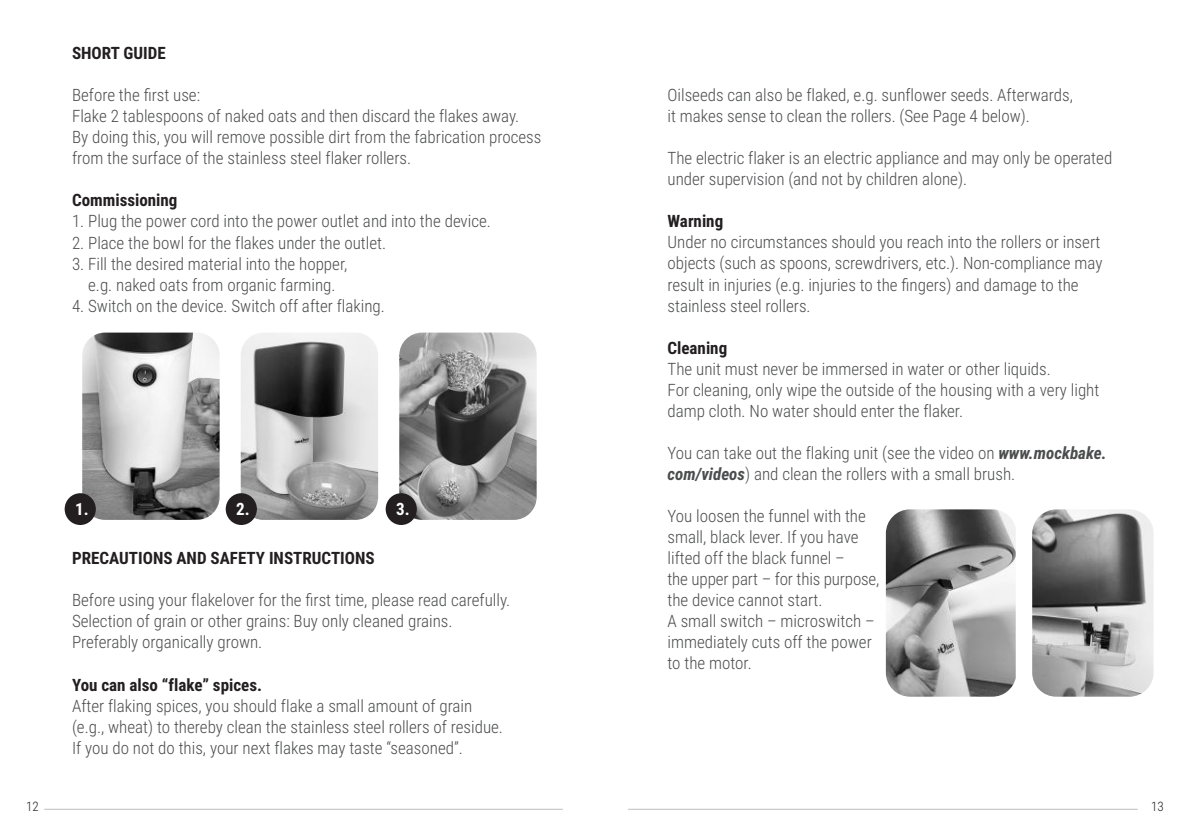
<style>
.page{position:relative;width:1191px;height:840px;background:#fff}
.page>*{position:absolute;margin:0;border:0;box-sizing:border-box;transform-origin:0 0}
.t1{font:300 17px/21px "Roboto Condensed";color:#4b4c4d}
.t2{font:700 17px "Roboto Condensed";color:#231f20}
.t3{font:700 17px "Roboto Condensed";color:#fff}
.t4{font:300 13px "Roboto Condensed";color:#231f20}
.s1{font-weight:700;font-style:italic}
</style>
<div class="page">
<hr style="left:628px;top:808px;width:509px;height:1px;background:#bcbdc0">
<hr style="left:44px;top:808px;width:519px;height:1px;background:#bcbdc0">
<img style="left:1032px;top:509px;width:121px;height:187px">
<img style="left:886px;top:509px;width:129px;height:187px">
<img style="left:399px;top:332px;width:137px;height:187px">
<img style="left:241px;top:333px;width:137px;height:186px">
<img style="left:82px;top:332px;width:138px;height:187px">
<div style="left:65px;top:493px;width:31px;height:31px;background:#231f20;border-radius:50%"></div>
<div style="left:386px;top:493px;width:31px;height:31px;background:#231f20;border-radius:50%"></div>
<div style="left:226px;top:493px;width:31px;height:31px;background:#231f20;border-radius:50%"></div>
<p class="t2" style="left:72px;top:46px;width:95px">SHORT GUIDE</p>
<p class="t1" style="left:72px;top:84px;width:471px">Before the first use:<br>Flake 2 tablespoons of naked oats and then discard the flakes away.<br>By doing this, you will remove possible dirt from the fabrication process from the surface of the stainless steel flaker rollers.</p>
<p class="t2" style="left:72px;top:193px;width:107px">Commissioning</p>
<p class="t1" style="left:72px;top:212px;width:420px">1. Plug the power cord into the power outlet and into the device.</p>
<p class="t1" style="left:72px;top:233px;width:316px">2. Place the bowl for the flakes under the outlet.</p>
<p class="t1" style="left:72px;top:254px;width:277px;text-align:center">3. Fill the desired material into the hopper, e.g. naked oats from organic farming.</p>
<p class="t1" style="left:72px;top:296px;width:314px">4. Switch on the device. Switch off after flaking.</p>
<p class="t4" style="left:26px;top:799px;width:14px">12</p>
<p class="t3" style="left:75px;top:501px;width:15px">1.</p>
<p class="t3" style="left:236px;top:501px;width:15px">2.</p>
<p class="t3" style="left:396px;top:501px;width:15px">3.</p>
<p class="t2" style="left:72px;top:550px;width:304px">PRECAUTIONS AND SAFETY INSTRUCTIONS</p>
<p class="t1" style="left:72px;top:589px;width:440px">Before using your flakelover for the first time, please read carefully.<br>Selection of grain or other grains: Buy only cleaned grains.<br>Preferably organically grown.</p>
<p class="t2" style="left:72px;top:676px;width:191px">You can also “flake” spices.</p>
<p class="t1" style="left:72px;top:695px;width:432px">After flaking spices, you should flake a small amount of grain (e.g., wheat) to thereby clean the stainless steel rollers of residue.<br>If you do not do this, your next flakes may taste “seasoned”.</p>
<p class="t1" style="left:667px;top:86px;width:407px">Oilseeds can also be flaked, e.g. sunflower seeds. Afterwards, it makes sense to clean the rollers. (See Page 4 below).</p>
<p class="t1" style="left:667px;top:149px;width:446px">The electric flaker is an electric appliance and may only be operated under supervision (and not by children alone).</p>
<p class="t2" style="left:667px;top:214px;width:57px">Warning</p>
<p class="t1" style="left:667px;top:233px;width:436px">Under no circumstances should you reach into the rollers or insert objects (such as spoons, screwdrivers, etc.). Non-compliance may result in injuries (e.g. injuries to the fingers) and damage to the stainless steel rollers.</p>
<p class="t2" style="left:667px;top:340px;width:61px">Cleaning</p>
<p class="t1" style="left:667px;top:359px;width:433px">The unit must never be immersed in water or other liquids.<br>For cleaning, only wipe the outside of the housing with a very light damp cloth. No water should enter the flaker.</p>
<p class="t1" style="left:667px;top:443px;width:441px">You can take out the flaking unit (see the video on <span class="s1">www.mockbake. com/videos</span>) and clean the rollers with a small brush.</p>
<p class="t1" style="left:667px;top:506px;width:213px">You loosen the funnel with the small, black lever. If you have lifted off the black funnel –<br>the upper part – for this purpose, the device cannot start.<br>A small switch – microswitch – immediately cuts off the power to the motor.</p>
<p class="t4" style="left:1151px;top:799px;width:14px">13</p>
</div>
